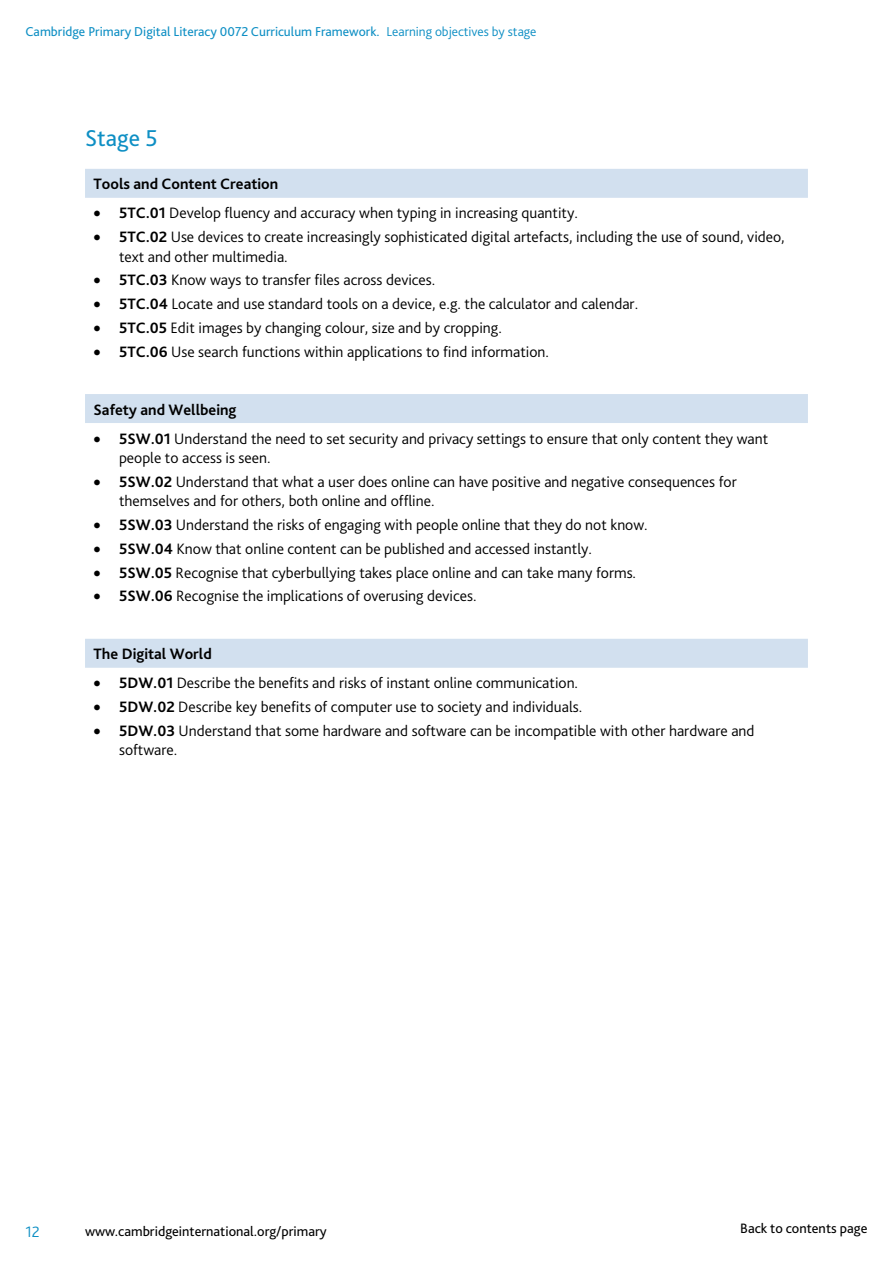
<style>
.page{position:relative;width:893px;height:1263px;background:#fff}
.page>*{position:absolute;margin:0;border:0;box-sizing:border-box;transform-origin:0 0}
.t1{font:24px "Bliss Pro";color:#0e8fc4}
.t2{font:300 15.75px/19.5px "Bliss Pro";color:#000}
.t3{font:700 15.75px "Bliss Pro";color:#000}
.t4{font:300 15.75px "Bliss Pro";color:#0e8fc4}
.t5{font:14.25px "Bliss Pro";color:#000}
.t6{font:13.5px "Bliss Pro";color:#0e8fc4}
.s1{font-weight:300}
.s2{font-weight:700}
</style>
<div class="page">
<svg style="left:85px;top:169px;width:723px;height:499px"></svg>
<p class="t6" style="left:26px;top:23px;width:512px">Cambridge Primary Digital Literacy 0072 Curriculum Framework. <span class="s1">Learning objectives by stage</span></p>
<h1 class="t1" style="left:85px;top:123px;width:74px">Stage 5</h1>
<p class="t3" style="left:94px;top:174px;width:186px">Tools and Content Creation</p>
<p class="t2" style="left:94px;top:203px;width:486px">• <span class="s2">5TC.01</span> Develop fluency and accuracy when typing in increasing quantity.</p>
<p class="t2" style="left:119px;top:227px;width:667px;text-indent:-26px">• <span class="s2">5TC.02</span> Use devices to create increasingly sophisticated digital artefacts, including the use of sound, video, text and other multimedia.</p>
<p class="t2" style="left:94px;top:270px;width:343px">• <span class="s2">5TC.03</span> Know ways to transfer files across devices.</p>
<p class="t2" style="left:94px;top:294px;width:546px">• <span class="s2">5TC.04</span> Locate and use standard tools on a device, e.g. the calculator and calendar.</p>
<p class="t2" style="left:94px;top:318px;width:410px">• <span class="s2">5TC.05</span> Edit images by changing colour, size and by cropping.</p>
<p class="t2" style="left:94px;top:341px;width:457px">• <span class="s2">5TC.06</span> Use search functions within applications to find information.</p>
<p class="t3" style="left:94px;top:399px;width:144px">Safety and Wellbeing</p>
<p class="t2" style="left:119px;top:428px;width:651px;text-indent:-26px">• <span class="s2">5SW.01</span> Understand the need to set security and privacy settings to ensure that only content they want people to access is seen.</p>
<p class="t2" style="left:119px;top:472px;width:619px;text-indent:-26px">• <span class="s2">5SW.02</span> Understand that what a user does online can have positive and negative consequences for themselves and for others, both online and offline.</p>
<p class="t2" style="left:94px;top:515px;width:556px">• <span class="s2">5SW.03</span> Understand the risks of engaging with people online that they do not know.</p>
<p class="t2" style="left:94px;top:539px;width:500px">• <span class="s2">5SW.04</span> Know that online content can be published and accessed instantly.</p>
<p class="t2" style="left:94px;top:562px;width:544px">• <span class="s2">5SW.05</span> Recognise that cyberbullying takes place online and can take many forms.</p>
<p class="t2" style="left:94px;top:586px;width:385px">• <span class="s2">5SW.06</span> Recognise the implications of overusing devices.</p>
<p class="t3" style="left:94px;top:644px;width:120px">The Digital World</p>
<p class="t2" style="left:94px;top:673px;width:486px">• <span class="s2">5DW.01</span> Describe the benefits and risks of instant online communication.</p>
<p class="t2" style="left:94px;top:697px;width:490px">• <span class="s2">5DW.02</span> Describe key benefits of computer use to society and individuals.</p>
<p class="t2" style="left:119px;top:721px;width:637px;text-indent:-26px">• <span class="s2">5DW.03</span> Understand that some hardware and software can be incompatible with other hardware and software.</p>
<p class="t4" style="left:26px;top:1222px;width:16px">12</p>
<p class="t5" style="left:85px;top:1222px;width:243px">www.cambridgeinternational.org/primary</p>
<p class="t5" style="left:740px;top:1219px;width:129px">Back to contents page</p>
</div>
